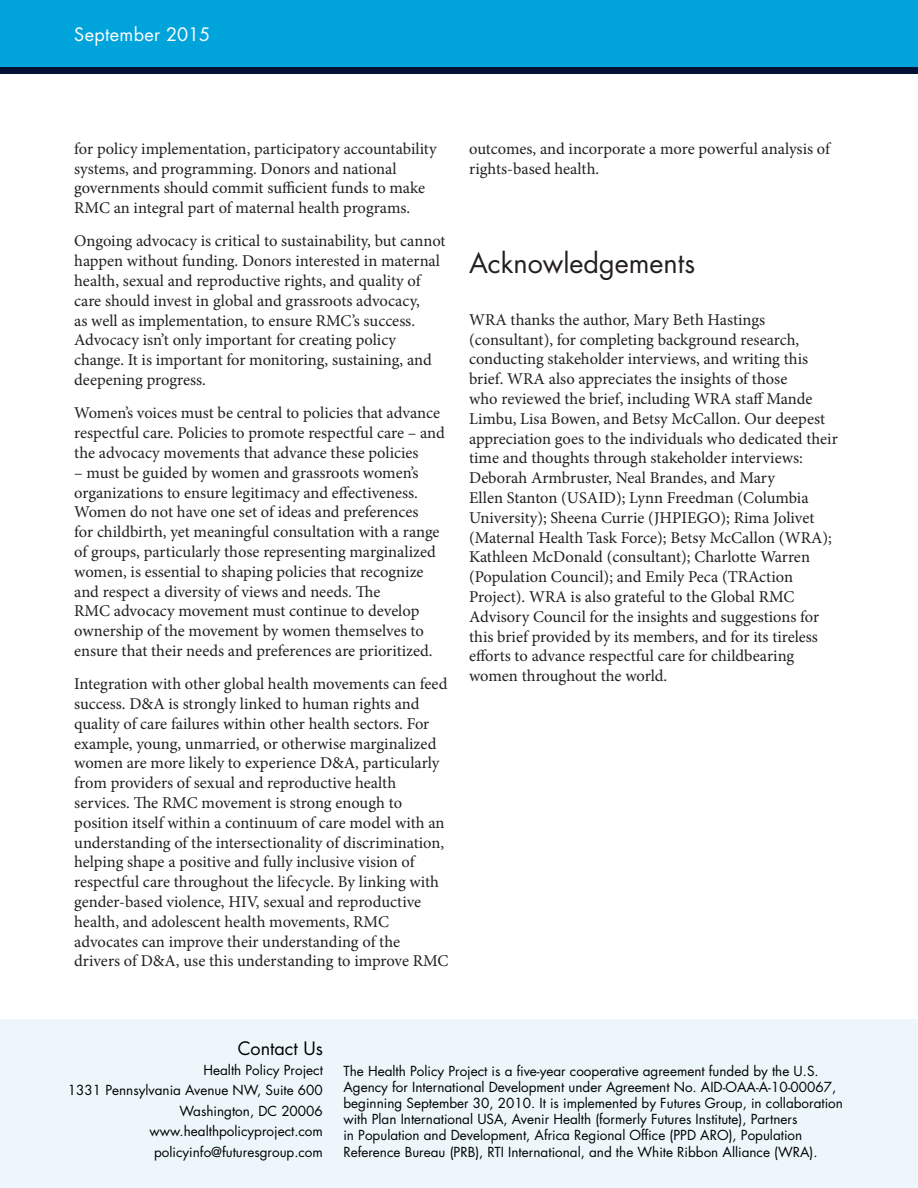
<style>
.page{position:relative;width:918px;height:1188px;background:#fff}
.page>*{position:absolute;margin:0;border:0;box-sizing:border-box;transform-origin:0 0}
.Heading_1{font:27px "Futura Std";color:#231f20}
.t1{font:18px "Futura Std";letter-spacing:.02em;color:#fff}
.Contact_Heading{font:18px "Futura Std";color:#000002}
.Body{font:16.5px/19.8px "Minion Pro";color:#231f20}
.Heading_1-2{font:16.5px/19.8px "Minion Pro";color:#231f20}
.t2{font:15px "Futura Std";color:#231f20}
.Fine_Print{font:13.5px/16.2px "Futura Std";color:#000002}
.Contact_Body{font:13.5px "Futura Std";color:#000002}
</style>
<div class="page">
<div style="left:0;top:0;width:918px;height:68px;background:#00a4db"></div>
<div style="left:0;top:68px;width:918px;height:6px;background:#041135"></div>
<div style="left:0;top:1019px;width:918px;height:169px;background:#ecf6fb"></div>
<p class="t1" style="left:74px;top:23px;width:138px">September 2015</p>
<p class="Body" style="left:74px;top:139px;width:364px">for policy implementation, participatory accountability systems, and programming. Donors and national governments should commit sufficient funds to make RMC an integral part of maternal health programs.</p>
<p class="Body" style="left:74px;top:231px;width:373px">Ongoing advocacy is critical to sustainability, but cannot happen without funding. Donors interested in maternal health, sexual and reproductive rights, and quality of care should invest in global and grassroots advocacy,<br>as well as implementation, to ensure RMC’s success.<br>Advocacy isn’t only important for creating policy change. It is important for monitoring, sustaining, and deepening progress.</p>
<p class="Body" style="left:74px;top:403px;width:372px">Women’s voices must be central to policies that advance respectful care. Policies to promote respectful care – and the advocacy movements that advance these policies</p>
<p class="Body" style="left:74px;top:463px;width:367px">– must be guided by women and grassroots women’s organizations to ensure legitimacy and effectiveness.<br>Women do not have one set of ideas and preferences for childbirth, yet meaningful consultation with a range of groups, particularly those representing marginalized women, is essential to shaping policies that recognize and respect a diversity of views and needs. The<br>RMC advocacy movement must continue to develop ownership of the movement by women themselves to ensure that their needs and preferences are prioritized.</p>
<p class="Body" style="left:74px;top:674px;width:376px">Integration with other global health movements can feed success. D&amp;A is strongly linked to human rights and quality of care failures within other health sectors. For example, young, unmarried, or otherwise marginalized women are more likely to experience D&amp;A, particularly from providers of sexual and reproductive health services. The RMC movement is strong enough to position itself within a continuum of care model with an understanding of the intersectionality of discrimination, helping shape a positive and fully inclusive vision of respectful care throughout the lifecycle. By linking with gender-based violence, HIV, sexual and reproductive health, and adolescent health movements, RMC advocates can improve their understanding of the drivers of D&amp;A, use this understanding to improve RMC</p>
<p class="Body" style="left:469px;top:139px;width:362px">outcomes, and incorporate a more powerful analysis of rights-based health.</p>
<p class="Heading_1" style="left:469px;top:245px;width:228px">Acknowledgements</p>
<p class="Heading_1-2" style="left:469px;top:310px;width:370px">WRA thanks the author, Mary Beth Hastings (consultant), for completing background research, conducting stakeholder interviews, and writing this brief. WRA also appreciates the insights of those<br>who reviewed the brief, including WRA staff Mande Limbu, Lisa Bowen, and Betsy McCallon. Our deepest appreciation goes to the individuals who dedicated their time and thoughts through stakeholder interviews:<br>Deborah Armbruster, Neal Brandes, and Mary<br>Ellen Stanton (USAID); Lynn Freedman (Columbia University); Sheena Currie (JHPIEGO); Rima Jolivet (Maternal Health Task Force); Betsy McCallon (WRA); Kathleen McDonald (consultant); Charlotte Warren (Population Council); and Emily Peca (TRAction Project). WRA is also grateful to the Global RMC Advisory Council for the insights and suggestions for this brief provided by its members, and for its tireless efforts to advance respectful care for childbearing women throughout the world.</p>
<p class="Contact_Heading" style="left:238px;top:1037px;width:87px">Contact Us</p>
<p class="Contact_Body" style="left:204px;top:1061px;width:121px">Health Policy Project</p>
<p class="Contact_Body" style="left:68px;top:1082px;width:256px">1331 Pennsylvania Avenue NW, Suite 600</p>
<p class="Contact_Body" style="left:180px;top:1102px;width:145px">Washington, DC 20006</p>
<p class="Contact_Body" style="left:150px;top:1123px;width:175px">www.healthpolicyproject.com</p>
<p class="Contact_Body" style="left:154px;top:1143px;width:170px">policyinfo@futuresgroup.com</p>
<p class="Fine_Print" style="left:343px;top:1063px;width:501px">The Health Policy Project is a five-year cooperative agreement funded by the U.S.<br>Agency for International Development under Agreement No. AID-OAA-A-10-00067, beginning September 30, 2010. It is implemented by Futures Group, in collaboration with Plan International USA, Avenir Health (formerly Futures Institute), Partners<br>in Population and Development, Africa Regional Office (PPD ARO), Population Reference Bureau (PRB), RTI International, and the White Ribbon Alliance (WRA).</p>
<p class="t2" style="left:454px;top:1146px;width:11px">8</p>
</div>
